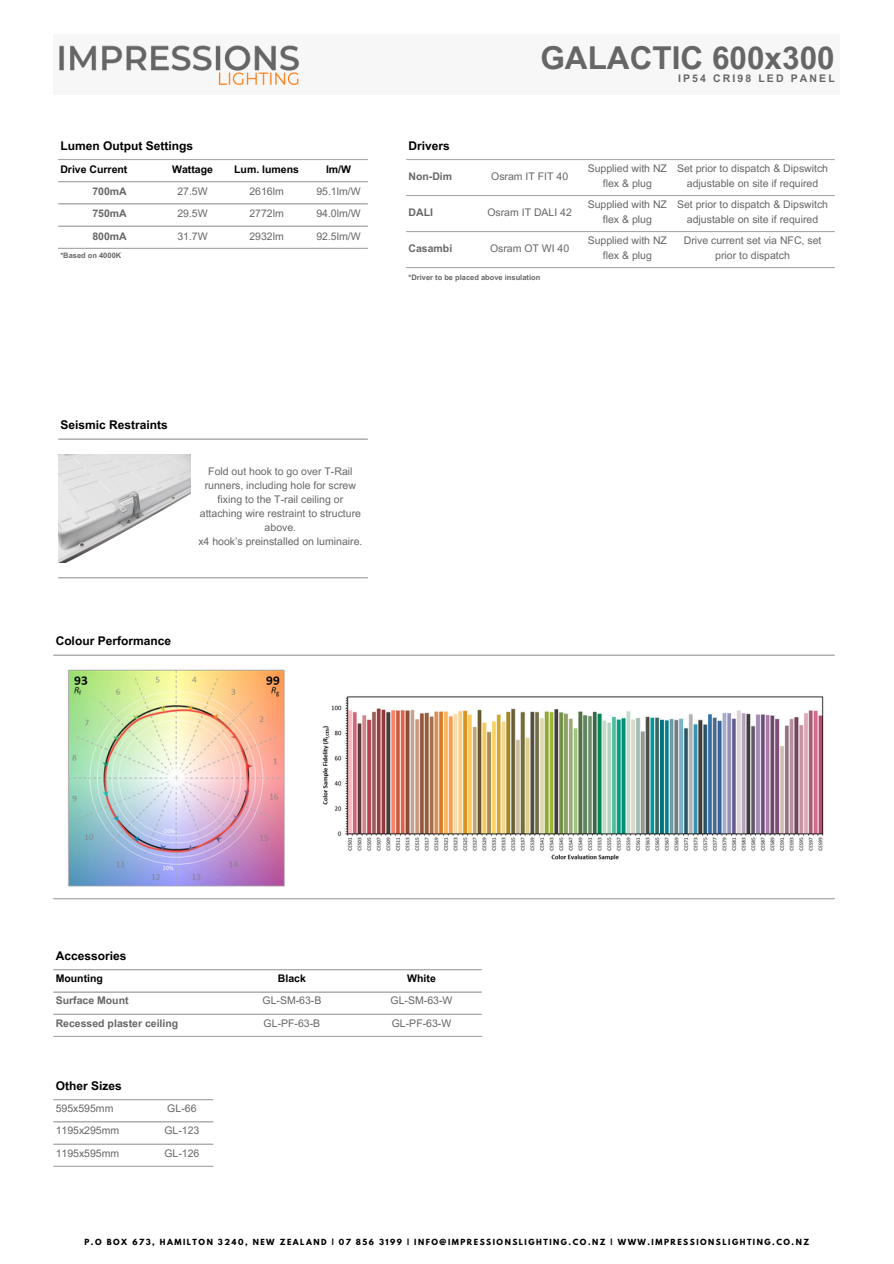
<style>
.page{position:relative;width:894px;height:1264px;background:#fff}
.page>*{position:absolute;margin:0;border:0;box-sizing:border-box;transform-origin:0 0}
.t1{font:700 31.5px "Arial MT Pro";color:#666}
.t2{font:700 12px "Arial MT Pro";color:#000}
.t3{font:10.5px/14.4px "Arial MT Pro";color:#666;text-align:center}
.t4{font:700 10.5px "Arial MT Pro";color:#666}
.t5{font:700 10.5px "Arial MT Pro";color:#000}
.t6{font:700 10.5px "Arial MT Pro";letter-spacing:.2em;color:#666}
.t7{font:700 7.5px "League Spartan";letter-spacing:.2em;color:#000}
.t8{font:700 7.5px "Arial MT Pro";color:#666}
</style>
<div class="page">
<hr style="left:58px;top:159px;width:310px;height:1px;background:#a8a8a8">
<hr style="left:58px;top:181px;width:310px;height:1px;background:#a8a8a8">
<hr style="left:58px;top:203px;width:310px;height:1px;background:#a8a8a8">
<hr style="left:58px;top:225px;width:310px;height:2px;background:#a8a8a8">
<hr style="left:58px;top:248px;width:310px;height:1px;background:#a8a8a8">
<hr style="left:406px;top:159px;width:428px;height:1px;background:#a8a8a8">
<hr style="left:406px;top:195px;width:428px;height:1px;background:#a8a8a8">
<hr style="left:406px;top:231px;width:428px;height:1px;background:#a8a8a8">
<hr style="left:406px;top:267px;width:428px;height:1px;background:#a8a8a8">
<hr style="left:53px;top:969px;width:429px;height:1px;background:#a8a8a8">
<hr style="left:53px;top:991px;width:429px;height:1px;background:#a8a8a8">
<hr style="left:53px;top:1013px;width:429px;height:1px;background:#a8a8a8">
<hr style="left:53px;top:1035px;width:429px;height:1px;background:#a8a8a8">
<hr style="left:58px;top:438px;width:310px;height:1px;background:#a8a8a8">
<hr style="left:58px;top:577px;width:310px;height:1px;background:#a8a8a8">
<hr style="left:53px;top:654px;width:781px;height:1px;background:#a8a8a8">
<hr style="left:53px;top:898px;width:781px;height:1px;background:#a8a8a8">
<img style="left:53px;top:654px;width:243px;height:246px">
<img style="left:322px;top:696px;width:502px;height:163px">
<img style="left:58px;top:454px;width:133px;height:108px">
<div style="left:53px;top:34px;width:786px;height:61px;background:#f7f7f7"></div>
<img style="left:59px;top:45px;width:240px;height:40px">
<hr style="left:53px;top:1099px;width:160px;height:1px;background:#a8a8a8">
<hr style="left:53px;top:1121px;width:160px;height:1px;background:#a8a8a8">
<hr style="left:53px;top:1143px;width:160px;height:1px;background:#a8a8a8">
<hr style="left:53px;top:1165px;width:160px;height:1px;background:#a8a8a8">
<p class="t2" style="left:60px;top:141px;width:134px">Lumen Output Settings</p>
<h1 class="t5" style="left:60px;top:165px;width:69px">Drive Current</h1>
<h2 class="t5" style="left:172px;top:165px;width:42px">Wattage</h2>
<p class="t5" style="left:234px;top:165px;width:66px">Lum. lumens</p>
<p class="t5" style="left:326px;top:165px;width:27px">lm/W</p>
<p class="t4" style="left:92px;top:187px;width:36px">700mA</p>
<p class="t3" style="left:177px;top:186px;width:32px">27.5W</p>
<p class="t3" style="left:249px;top:186px;width:36px">2616lm</p>
<p class="t3" style="left:316px;top:186px;width:46px">95.1lm/W</p>
<p class="t4" style="left:92px;top:210px;width:36px">750mA</p>
<p class="t3" style="left:177px;top:208px;width:32px">29.5W</p>
<p class="t3" style="left:249px;top:208px;width:36px">2772lm</p>
<p class="t3" style="left:316px;top:208px;width:46px">94.0lm/W</p>
<p class="t4" style="left:92px;top:232px;width:36px">800mA</p>
<p class="t3" style="left:177px;top:230px;width:32px">31.7W</p>
<p class="t3" style="left:249px;top:230px;width:36px">2932lm</p>
<p class="t3" style="left:316px;top:230px;width:46px">92.5lm/W</p>
<p class="t8" style="left:60px;top:252px;width:62px">*Based on 4000K</p>
<p class="t1" style="left:540px;top:46px;width:296px">GALACTIC 600x300</p>
<p class="t6" style="left:677px;top:75px;width:158px">IP54 CRI98 LED PANEL</p>
<p class="t2" style="left:408px;top:141px;width:43px">Drivers</p>
<p class="t4" style="left:408px;top:172px;width:45px">Non-Dim</p>
<p class="t3" style="left:491px;top:170px;width:78px">Osram IT FIT 40</p>
<p class="t3" style="left:587px;top:163px;width:81px">Supplied with NZ flex &amp; plug</p>
<p class="t3" style="left:677px;top:163px;width:152px">Set prior to dispatch &amp; Dipswitch adjustable on site if required</p>
<p class="t4" style="left:408px;top:208px;width:26px">DALI</p>
<p class="t3" style="left:487px;top:206px;width:86px">Osram IT DALI 42</p>
<p class="t3" style="left:587px;top:199px;width:81px">Supplied with NZ flex &amp; plug</p>
<p class="t3" style="left:677px;top:199px;width:152px">Set prior to dispatch &amp; Dipswitch adjustable on site if required</p>
<p class="t4" style="left:408px;top:244px;width:45px">Casambi</p>
<p class="t3" style="left:490px;top:242px;width:81px">Osram OT WI 40</p>
<p class="t3" style="left:587px;top:235px;width:81px">Supplied with NZ flex &amp; plug</p>
<p class="t3" style="left:683px;top:235px;width:139px">Drive current set via NFC, set prior to dispatch</p>
<p class="t8" style="left:408px;top:275px;width:133px">*Driver to be placed above insulation</p>
<p class="t2" style="left:60px;top:420px;width:109px">Seismic Restraints</p>
<p class="t3" style="left:200px;top:466px;width:163px;line-height:14px">Fold out hook to go over T-Rail runners, including hole for screw fixing to the T-rail ceiling or attaching wire restraint to structure above.</p>
<p class="t3" style="left:198px;top:535px;width:165px">x4 hook’s preinstalled on luminaire.</p>
<p class="t2" style="left:56px;top:636px;width:117px">Colour Performance</p>
<p class="t2" style="left:56px;top:951px;width:72px">Accessories</p>
<p class="t5" style="left:56px;top:974px;width:49px">Mounting</p>
<p class="t5" style="left:278px;top:974px;width:30px">Black</p>
<p class="t5" style="left:407px;top:974px;width:30px">White</p>
<p class="t4" style="left:56px;top:996px;width:74px">Surface Mount</p>
<p class="t3" style="left:262px;top:994px;width:60px">GL-SM-63-B</p>
<p class="t3" style="left:390px;top:994px;width:63px">GL-SM-63-W</p>
<p class="t4" style="left:56px;top:1019px;width:124px">Recessed plaster ceiling</p>
<p class="t3" style="left:263px;top:1017px;width:58px">GL-PF-63-B</p>
<p class="t3" style="left:391px;top:1017px;width:61px">GL-PF-63-W</p>
<p class="t2" style="left:56px;top:1081px;width:67px">Other Sizes</p>
<p class="t3" style="left:56px;top:1102px;width:59px">595x595mm</p>
<p class="t3" style="left:167px;top:1102px;width:31px">GL-66</p>
<p class="t3" style="left:56px;top:1124px;width:65px">1195x295mm</p>
<p class="t3" style="left:164px;top:1124px;width:37px">GL-123</p>
<p class="t3" style="left:56px;top:1146px;width:65px">1195x595mm</p>
<p class="t3" style="left:164px;top:1146px;width:37px">GL-126</p>
<p class="t7" style="left:84px;top:1238px;width:726px">P.O BOX 673, HAMILTON 3240, NEW ZEALAND | 07 856 3199 | INFO@IMPRESSIONSLIGHTING.CO.NZ | WWW.IMPRESSIONSLIGHTING.CO.NZ</p>
</div>
